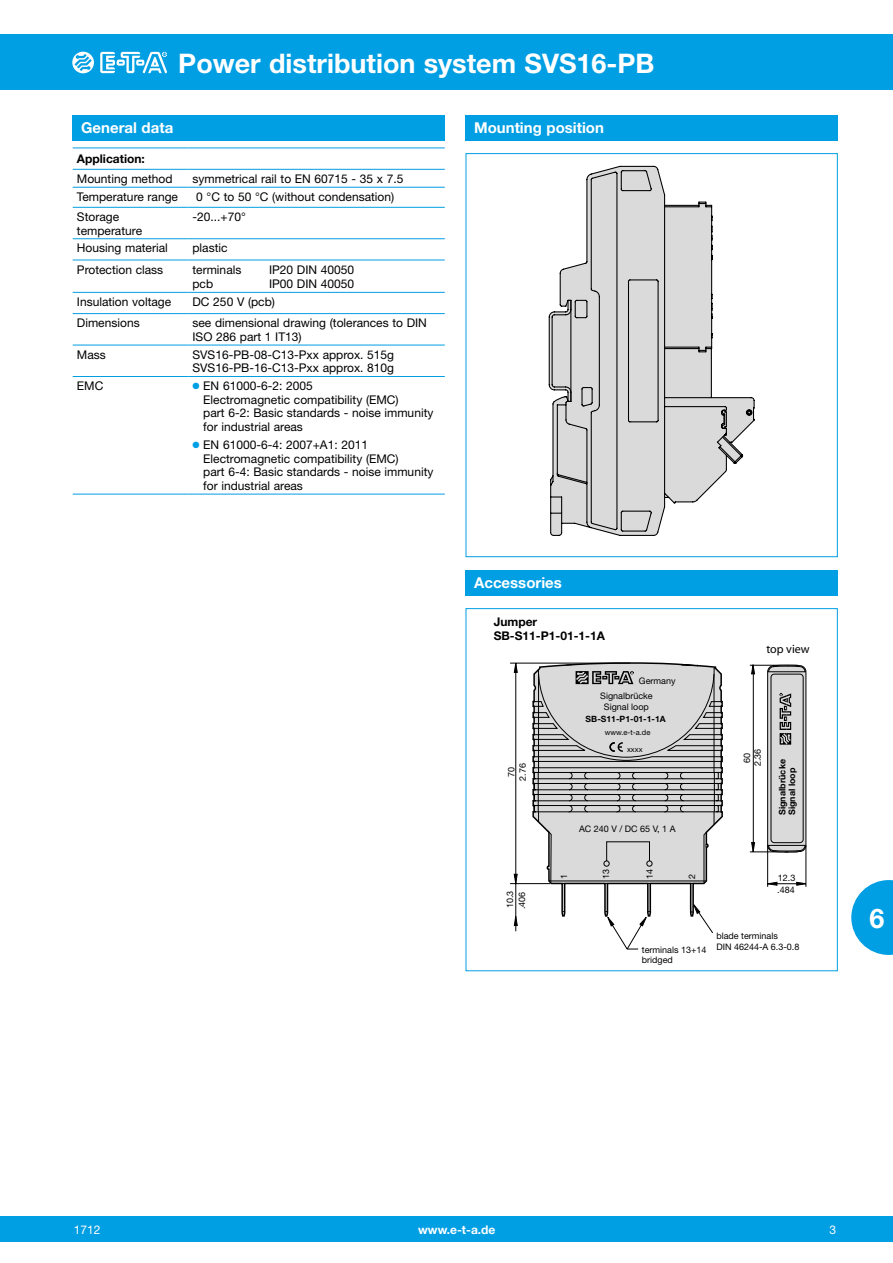
<style>
.page{position:relative;width:893px;height:1263px;background:#fff}
.page>*{position:absolute;margin:0;border:0;box-sizing:border-box;transform-origin:0 0}
.t1{font:700 27px "Helvetica Neue LT";color:#fff}
.t2{font:700 15px "Helvetica Neue LT";color:#fff}
.t3{font:12px/13.5px "Helvetica Neue LT";color:#000}
.t4{font:700 12px/14.4px "Helvetica Neue LT";color:#000}
.t5{font:700 12px "Helvetica Neue LT";color:#fff}
.t6{font:12px "Myriad";color:#000}
.t7{font:12px "Helvetica Neue LT";color:#fff}
.t8{font:9px/10.8px "Helvetica Neue LT";color:#000}
.t9{font:700 9px/9.6px "Helvetica Neue LT";color:#000}
.t10{font:700 8.7px "Helvetica Neue LT";color:#000}
.t11{font:7.5px "Helvetica Neue LT";color:#000}
.s1{color:#009ee3}
</style>
<div class="page">
<div style="left:0;top:1216px;width:893px;height:26px;background:#009ee3"></div>
<div style="left:0;top:34px;width:893px;height:55px;background:#009ee3"></div>
<svg style="left:72px;top:52px;width:22px;height:21px"></svg>
<svg style="left:100px;top:52px;width:67px;height:21px"></svg>
<svg style="left:851px;top:880px;width:42px;height:75px"></svg>
<div style="left:73px;top:115px;width:372px;height:25px;background:#009ee3"></div>
<hr style="left:73px;top:148px;width:115px;height:1px;background:#009ee3">
<hr style="left:188px;top:148px;width:257px;height:1px;background:#009ee3">
<hr style="left:73px;top:169px;width:115px;height:1px;background:#009ee3">
<hr style="left:188px;top:169px;width:257px;height:1px;background:#009ee3">
<hr style="left:73px;top:187px;width:115px;height:1px;background:#009ee3">
<hr style="left:188px;top:187px;width:257px;height:1px;background:#009ee3">
<hr style="left:73px;top:207px;width:115px;height:1px;background:#009ee3">
<hr style="left:188px;top:207px;width:257px;height:1px;background:#009ee3">
<hr style="left:73px;top:238px;width:115px;height:1px;background:#009ee3">
<hr style="left:188px;top:238px;width:257px;height:1px;background:#009ee3">
<hr style="left:73px;top:260px;width:115px;height:1px;background:#009ee3">
<hr style="left:188px;top:260px;width:257px;height:1px;background:#009ee3">
<hr style="left:73px;top:292px;width:115px;height:1px;background:#009ee3">
<hr style="left:188px;top:292px;width:257px;height:1px;background:#009ee3">
<hr style="left:73px;top:313px;width:115px;height:1px;background:#009ee3">
<hr style="left:188px;top:313px;width:257px;height:1px;background:#009ee3">
<hr style="left:73px;top:345px;width:115px;height:1px;background:#009ee3">
<hr style="left:188px;top:345px;width:257px;height:1px;background:#009ee3">
<hr style="left:73px;top:376px;width:115px;height:1px;background:#009ee3">
<hr style="left:188px;top:376px;width:257px;height:1px;background:#009ee3">
<hr style="left:73px;top:494px;width:115px;height:1px;background:#009ee3">
<hr style="left:188px;top:494px;width:257px;height:1px;background:#009ee3">
<div style="left:466px;top:115px;width:372px;height:25px;background:#009ee3"></div>
<svg style="left:550px;top:166px;width:177px;height:370px"></svg>
<svg style="left:549px;top:299px;width:23px;height:103px;background:#b9b9b9"></svg>
<svg style="left:663px;top:201px;width:92px;height:263px"></svg>
<div style="left:466px;top:153px;width:372px;height:404px;border:1px solid #009ee3"></div>
<div style="left:466px;top:570px;width:372px;height:25px;background:#009ee3"></div>
<svg style="left:532px;top:662px;width:191px;height:255px"></svg>
<hr style="left:515px;top:663px;width:1px;height:268px;background:#000">
<hr style="left:510px;top:663px;width:120px;height:1px;background:#000">
<hr style="left:510px;top:883px;width:40px;height:1px;background:#000">
<svg style="left:514px;top:874px;width:3px;height:10px"></svg>
<svg style="left:751px;top:842px;width:4px;height:10px"></svg>
<svg style="left:514px;top:663px;width:4px;height:10px"></svg>
<svg style="left:751px;top:664px;width:4px;height:10px"></svg>
<hr style="left:750px;top:852px;width:48px;height:1px;background:#000">
<hr style="left:753px;top:665px;width:1px;height:187px;background:#000">
<hr style="left:750px;top:665px;width:48px;height:1px;background:#000">
<svg style="left:514px;top:916px;width:4px;height:10px"></svg>
<svg style="left:534px;top:884px;width:185px;height:29px"></svg>
<svg style="left:607px;top:917px;width:40px;height:33px"></svg>
<svg style="left:693px;top:904px;width:20px;height:29px"></svg>
<svg style="left:532px;top:663px;width:190px;height:221px;background:#c4c4c4"></svg>
<svg style="left:767px;top:665px;width:40px;height:222px;background:#b7b7b7"></svg>
<div style="left:466px;top:608px;width:372px;height:363px;border:1px solid #009ee3"></div>
<h1 class="t1" style="left:178px;top:46px;width:478px">Power distribution system SVS16-PB</h1>
<p class="t2" style="left:81px;top:119px;width:94px">General data</p>
<p class="t4" style="left:77px;top:152px;width:69px">Application:</p>
<p class="t3" style="left:77px;top:172px;width:97px">Mounting method</p>
<p class="t3" style="left:193px;top:172px;width:212px">symmetrical rail to EN 60715 - 35 x 7.5</p>
<p class="t3" style="left:77px;top:190px;width:103px">Temperature range</p>
<p class="t3" style="left:196px;top:190px;width:200px">0 °C to 50 °C (without condensation)</p>
<p class="t3" style="left:77px;top:210px;width:67px">Storage temperature</p>
<p class="t3" style="left:193px;top:210px;width:55px">-20...+70°</p>
<p class="t3" style="left:77px;top:241px;width:92px">Housing material</p>
<p class="t3" style="left:193px;top:241px;width:37px">plastic</p>
<p class="t3" style="left:77px;top:262px;width:88px">Protection class</p>
<p class="t3" style="left:193px;top:262px;width:50px">terminals</p>
<p class="t3" style="left:269px;top:262px;width:87px">IP20 DIN 40050</p>
<p class="t3" style="left:193px;top:277px;width:22px">pcb</p>
<p class="t3" style="left:269px;top:277px;width:87px">IP00 DIN 40050</p>
<p class="t3" style="left:77px;top:295px;width:96px">Insulation voltage</p>
<p class="t3" style="left:193px;top:295px;width:84px">DC 250 V (pcb)</p>
<p class="t3" style="left:77px;top:316px;width:64px">Dimensions</p>
<p class="t3" style="left:193px;top:316px;width:236px">see dimensional drawing (tolerances to DIN<br>ISO 286 part 1 IT13)</p>
<p class="t3" style="left:77px;top:348px;width:30px">Mass</p>
<p class="t3" style="left:193px;top:348px;width:203px">SVS16-PB-08-C13-Pxx approx. 515g<br>SVS16-PB-16-C13-Pxx approx. 810g</p>
<p class="t3" style="left:77px;top:379px;width:28px">EMC</p>
<p class="t3" style="left:203px;top:379px;width:232px;text-indent:-11px"><span class="s1">●</span> EN 61000-6-2: 2005<br>Electromagnetic compatibility (EMC)<br>part 6-2: Basic standards - noise immunity for industrial areas</p>
<p class="t3" style="left:203px;top:438px;width:232px;text-indent:-11px"><span class="s1">●</span> EN 61000-6-4: 2007+A1: 2011<br>Electromagnetic compatibility (EMC)<br>part 6-4: Basic standards - noise immunity for industrial areas</p>
<p class="t2" style="left:474px;top:118px;width:131px">Mounting position</p>
<p class="t2" style="left:474px;top:573px;width:89px">Accessories</p>
<p class="t4" style="left:494px;top:614px;width:113px">Jumper<br>SB-S11-P1-01-1-1A</p>
<p class="t8" style="left:639px;top:675px;width:38px">Germany</p>
<p class="t8" style="left:600px;top:690px;width:54px;text-align:center">Signalbrücke<br>Signal loop</p>
<p class="t10" style="left:586px;top:713px;width:82px">SB-S11-P1-01-1-1A</p>
<p class="t11" style="left:605px;top:728px;width:47px">www.e-t-a.de</p>
<p class="t8" style="left:517px;top:780px;width:19px;rotate:-90deg">2.76</p>
<p class="t8" style="left:506px;top:777px;width:12px;rotate:-90deg">70</p>
<p class="t11" style="left:627px;top:745px;width:17px">xxxx</p>
<p class="t8" style="left:579px;top:823px;width:98px">AC 240 V / DC 65 V, 1 A</p>
<p class="t6" style="left:766px;top:643px;width:45px">top view</p>
<p class="t8" style="left:741px;top:766px;width:19px;text-align:center;rotate:-90deg">60<br>2.36</p>
<p class="t9" style="left:777px;top:815px;width:58px;rotate:-90deg">Signalbrücke<br>Signal loop</p>
<p class="t8" style="left:504px;top:908px;width:19px;rotate:-90deg">10.3</p>
<p class="t8" style="left:516px;top:909px;width:19px;rotate:-90deg">.406</p>
<p class="t8" style="left:558px;top:879px;width:7px;rotate:-90deg">1</p>
<p class="t8" style="left:600px;top:879px;width:12px;rotate:-90deg">13</p>
<p class="t8" style="left:644px;top:879px;width:12px;rotate:-90deg">14</p>
<p class="t8" style="left:686px;top:879px;width:7px;rotate:-90deg">2</p>
<p class="t8" style="left:778px;top:872px;width:19px">12.3</p>
<p class="t8" style="left:777px;top:884px;width:19px">.484</p>
<p class="t8" style="left:642px;top:944px;width:66px">terminals 13+14 bridged</p>
<p class="t8" style="left:716px;top:930px;width:85px">blade terminals<br>DIN 46244-A 6.3-0.8</p>
<h1 class="t1" style="left:869px;top:902px;width:17px">6</h1>
<p class="t5" style="left:418px;top:1222px;width:79px">www.e-t-a.de</p>
<p class="t7" style="left:74px;top:1222px;width:28px">1712</p>
<p class="t7" style="left:829px;top:1222px;width:8px">3</p>
</div>
